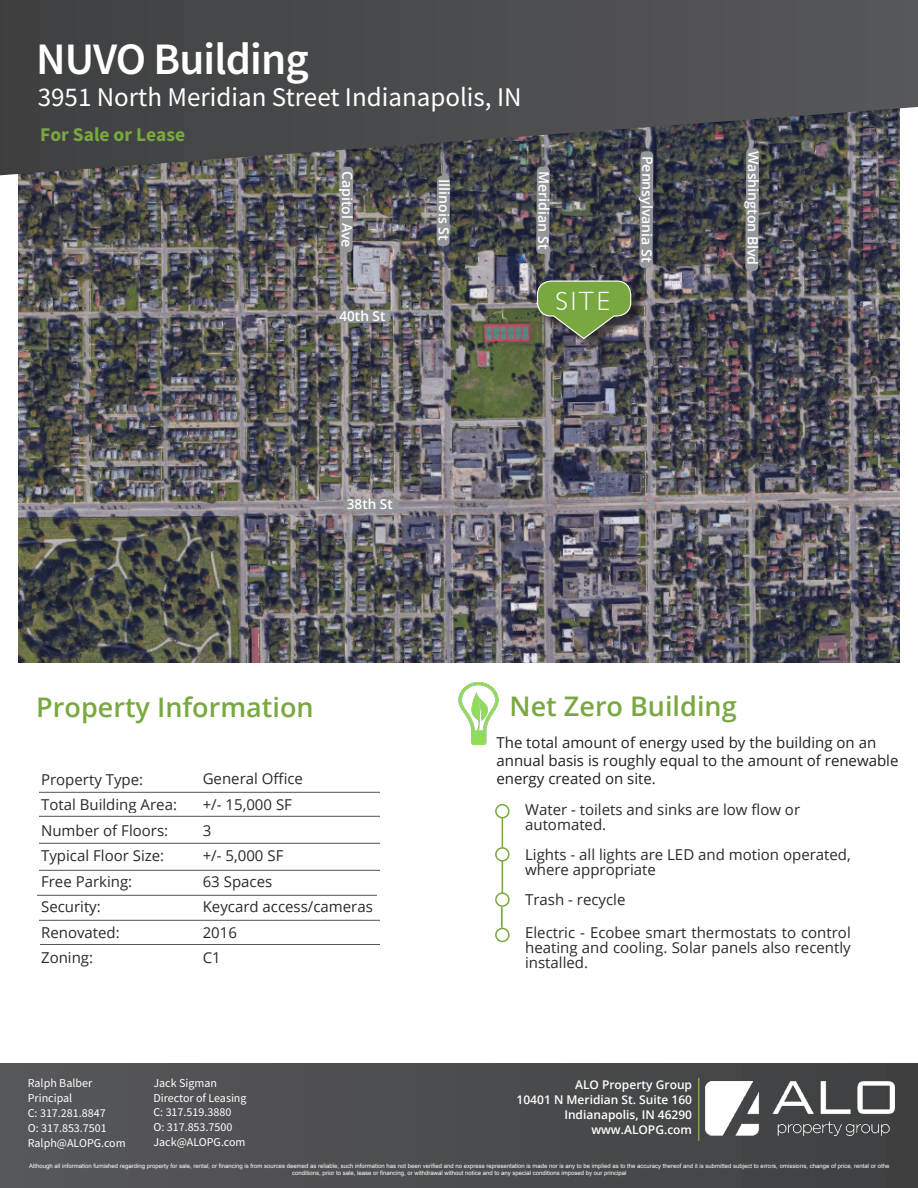
<style>
.page{position:relative;width:918px;height:1188px;background:#fff}
.page>*{position:absolute;margin:0;border:0;box-sizing:border-box;transform-origin:0 0}
.t1{font:600 45px "Source Sans Pro";letter-spacing:-.02em;color:#fff}
.t2{font:27px "Source Sans Pro";color:#fff}
.t3{font:600 27px "Open Sans";color:#79a840}
.t4{font:600 27px "Open Sans";color:#79a840}
.t5{font:300 26.4px "Gill Sans";color:#fff}
.t6{font:700 19.5px "Source Sans Pro";color:#79a840}
.t7{font:15px/15px "Open Sans";color:#292a2a}
.t8{font:15px/18px "Open Sans";color:#231f20}
.t9{font:600 14.1px "Open Sans";color:#fff}
.t10{font:600 13.65px "Open Sans";color:#fff}
.t11{font:12px "Source Sans Pro";color:#fff}
.t12{font:600 12px "Open Sans";color:#fff}
.t13{font:6px/7.2px "Arial";color:#fff;text-align:center}
</style>
<div class="page">
<img style="left:18px;top:175px;width:882px;height:488px">
<svg style="left:0;top:0;width:918px;height:175px;background:#4b4c4e"></svg>
<div style="left:0;top:1064px;width:918px;height:124px;background:#4d4e4f"></div>
<hr style="left:698px;top:1078px;width:1px;height:63px;background:#79a840">
<img style="left:705px;top:1082px;width:190px;height:54px">
<hr style="left:502px;top:807px;width:1px;height:40px;background:#79a840">
<div style="left:496px;top:805px;width:13px;height:13px;background:#fff;border-radius:50%"></div>
<div style="left:495px;top:804px;width:15px;height:14px;border:2px solid #79a840;border-radius:50%"></div>
<div style="left:495px;top:847px;width:15px;height:15px;border:2px solid #79a840;border-radius:50%"></div>
<svg style="left:496px;top:904px;width:13px;height:13px"></svg>
<div style="left:495px;top:892px;width:15px;height:15px;border:2px solid #79a840;border-radius:50%"></div>
<div style="left:495px;top:928px;width:15px;height:14px;border:2px solid #79a840;border-radius:50%"></div>
<div style="left:539px;top:283px;width:107px;height:70px;background:#231f20;opacity:.75"></div>
<svg style="left:534px;top:280px;width:98px;height:60px;background:#759152"></svg>
<svg style="left:536px;top:167px;width:14px;height:87px"></svg>
<svg style="left:640px;top:151px;width:13px;height:117px;background:#929497"></svg>
<svg style="left:745px;top:148px;width:14px;height:123px;background:#8d8f92"></svg>
<svg style="left:437px;top:176px;width:13px;height:70px"></svg>
<svg style="left:340px;top:167px;width:13px;height:85px"></svg>
<div style="left:343px;top:498px;width:56px;height:13px;background:#95979a;border-radius:5px"></div>
<div style="left:336px;top:310px;width:55px;height:13px;background:#95979a;border-radius:5px"></div>
<img style="left:458px;top:682px;width:41px;height:63px">
<hr style="left:502px;top:861px;width:1px;height:32px;background:#79a840">
<svg style="left:501px;top:907px;width:1px;height:21px"></svg>
<img style="left:40px;top:944px;width:340px;height:1px">
<p class="t1" style="left:36px;top:30px;width:274px">NUVO Building</p>
<p class="t2" style="left:38px;top:80px;width:485px">3951 North Meridian Street Indianapolis, IN</p>
<p class="t6" style="left:40px;top:121px;width:147px">For Sale or Lease</p>
<p class="t9" style="left:358px;top:171px;width:78px;rotate:91deg">Capitol Ave</p>
<p class="t10" style="left:339px;top:307px;width:48px;rotate:-1deg">40th St</p>
<p class="t9" style="left:454px;top:179px;width:63px;rotate:91deg">Illinois St</p>
<p class="t9" style="left:554px;top:172px;width:79px;rotate:91deg">Meridian St</p>
<p class="t5" style="left:556px;top:280px;width:56px">SITE</p>
<p class="t9" style="left:658px;top:156px;width:108px;rotate:91deg">Pennsylvania St</p>
<p class="t9" style="left:764px;top:151px;width:116px;rotate:91deg">Washington Blvd</p>
<p class="t10" style="left:347px;top:495px;width:48px;rotate:-1deg">38th St</p>
<p class="t3" style="left:36px;top:688px;width:279px">Property Information</p>
<p class="t4" style="left:510px;top:687px;width:229px">Net Zero Building</p>
<h3 class="t7" style="left:41px;top:772px;width:104px">Property Type:</h3>
<h3 class="t7" style="left:203px;top:771px;width:102px">General Office</h3>
<p class="t7" style="left:41px;top:797px;width:137px">Total Building Area:</p>
<p class="t7" style="left:203px;top:797px;width:91px">+/- 15,000 SF</p>
<p class="t7" style="left:41px;top:822px;width:129px">Number of Floors:</p>
<p class="t7" style="left:203px;top:822px;width:10px">3</p>
<p class="t7" style="left:41px;top:848px;width:125px">Typical Floor Size:</p>
<p class="t7" style="left:203px;top:848px;width:82px">+/- 5,000 SF</p>
<p class="t7" style="left:41px;top:873px;width:93px">Free Parking:</p>
<p class="t7" style="left:203px;top:873px;width:71px">63 Spaces</p>
<p class="t7" style="left:41px;top:899px;width:61px">Security:</p>
<p class="t7" style="left:203px;top:899px;width:172px">Keycard access/cameras</p>
<p class="t7" style="left:41px;top:924px;width:80px">Renovated:</p>
<p class="t7" style="left:203px;top:924px;width:36px">2016</p>
<p class="t7" style="left:41px;top:950px;width:54px">Zoning:</p>
<p class="t7" style="left:203px;top:950px;width:20px">C1</p>
<p class="t11" style="left:28px;top:1075px;width:66px">Ralph Balber</p>
<p class="t11" style="left:28px;top:1090px;width:46px">Principal</p>
<p class="t11" style="left:28px;top:1105px;width:79px">C: 317.281.8847</p>
<p class="t11" style="left:28px;top:1120px;width:80px">O: 317.853.7501</p>
<p class="t11" style="left:28px;top:1135px;width:99px">Ralph@ALOPG.com</p>
<p class="t11" style="left:153px;top:1075px;width:65px">Jack Sigman</p>
<p class="t11" style="left:153px;top:1090px;width:95px">Director of Leasing</p>
<p class="t11" style="left:153px;top:1105px;width:79px">C: 317.519.3880</p>
<p class="t11" style="left:153px;top:1119px;width:80px">O: 317.853.7500</p>
<p class="t11" style="left:153px;top:1134px;width:94px">Jack@ALOPG.com</p>
<p class="t8" style="left:496px;top:733px;width:403px">The total amount of energy used by the building on an annual basis is roughly equal to the amount of renewable energy created on site.</p>
<p class="t7" style="left:525px;top:802px;width:277px">Water - toilets and sinks are low flow or automated.</p>
<p class="t7" style="left:525px;top:847px;width:327px">Lights - all lights are LED and motion operated, where appropriate</p>
<p class="t7" style="left:525px;top:892px;width:102px">Trash - recycle</p>
<p class="t7" style="left:525px;top:925px;width:327px;text-align:justify">Electric - Ecobee smart thermostats to control heating and cooling. Solar panels also recently installed.</p>
<p class="t12" style="left:575px;top:1076px;width:119px">ALO Property Group</p>
<p class="t12" style="left:517px;top:1091px;width:177px">10401 N Meridian St. Suite 160</p>
<p class="t12" style="left:564px;top:1106px;width:129px">Indianapolis, IN 46290</p>
<p class="t12" style="left:591px;top:1121px;width:102px">www.ALOPG.com</p>
<p class="t13" style="left:29px;top:1162px;width:862px">Although all information furnished regarding property for sale, rental, or financing is from sources deemed as reliable, such information has not been verified and no express representation is made nor is any to be implied as to the accuracy thereof and it is submitted subject to errors, omissions, change of price, rental or othe conditions, prior to sale, lease or financing, or withdrawal without notice and to any special conditions imposed by our principal</p>
</div>
